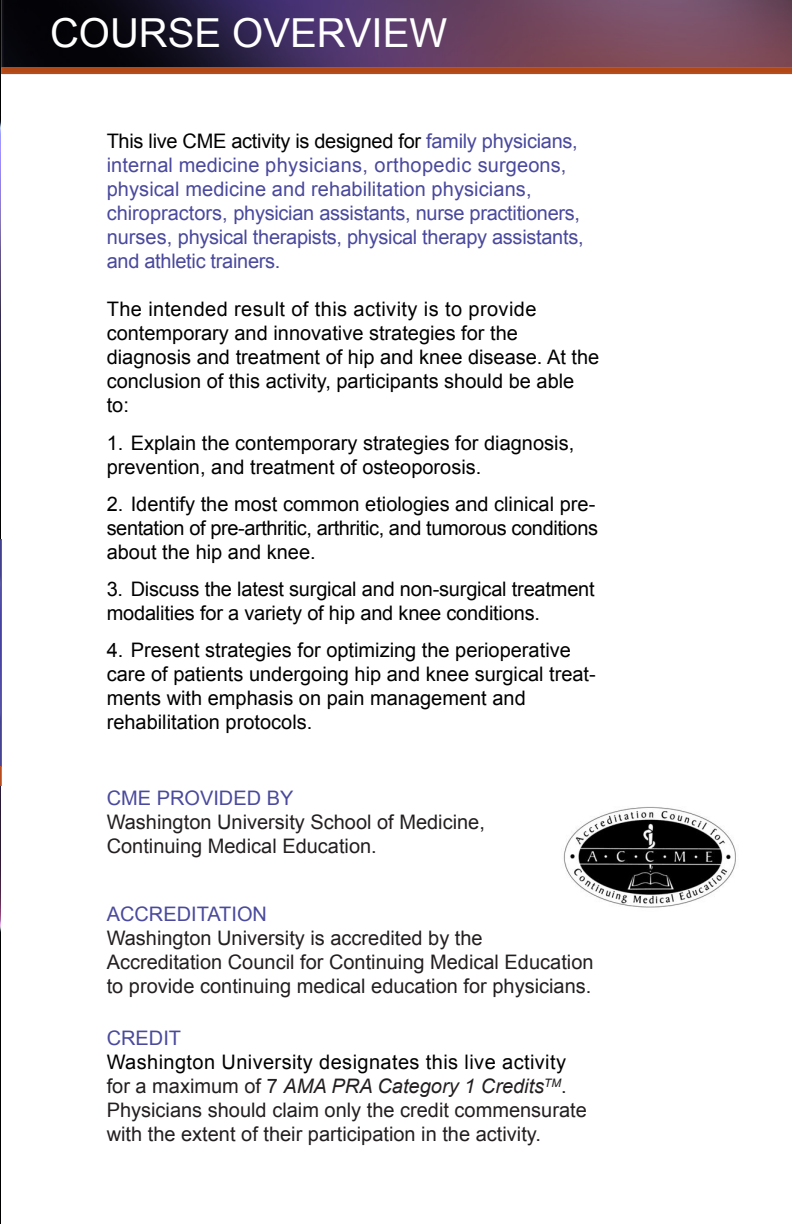
<style>
.page{position:relative;width:792px;height:1224px;background:#fff}
.page>*{position:absolute;margin:0;border:0;box-sizing:border-box;transform-origin:0 0}
.t1{font:40px "Arial";color:#fff}
.t2{font:20px/24px "Arial";color:#000}
.t3{font:20px/24px "Arial";color:#231f20}
.t4{font:20px/24px "Arial";letter-spacing:-.015em;color:#4a499d}
.s1{color:#000}
.s2{font-style:italic}
</style>
<div class="page">
<img style="left:2px;top:0;width:790px;height:67px">
<div style="left:2px;top:67px;width:790px;height:7px;background:#b24816"></div>
<img style="left:0;top:0;width:1px;height:1224px">
<img style="left:563px;top:807px;width:173px;height:101px">
<hr style="left:0;top:539px;width:2px;height:227px;background:#4a499d">
<svg style="left:0;top:766px;width:2px;height:19px"></svg>
<p class="t1" style="left:50px;top:7px;width:399px">COURSE OVERVIEW</p>
<p class="t4" style="left:107px;top:130px;width:478px"><span class="s1">This live CME activity is designed for</span> family physicians, internal medicine physicians, orthopedic surgeons, physical medicine and rehabilitation physicians, chiropractors, physician assistants, nurse practitioners, nurses, physical therapists, physical therapy assistants, and athletic trainers.</p>
<p class="t2" style="left:107px;top:298px;width:494px">The intended result of this activity is to provide contemporary and innovative strategies for the diagnosis and treatment of hip and knee disease. At the conclusion of this activity, participants should be able to:</p>
<p class="t2" style="left:107px;top:431px;width:469px">1. Explain the contemporary strategies for diagnosis, prevention, and treatment of osteoporosis.</p>
<p class="t2" style="left:107px;top:492px;width:493px">2. Identify the most common etiologies and clinical pre&shy;sentation of pre-arthritic, arthritic, and tumorous conditions about the hip and knee.</p>
<p class="t2" style="left:107px;top:577px;width:490px">3. Discuss the latest surgical and non-surgical treatment modalities for a variety of hip and knee conditions.</p>
<p class="t2" style="left:107px;top:638px;width:491px">4. Present strategies for optimizing the perioperative care of patients undergoing hip and knee surgical treat&shy;ments with emphasis on pain management and rehabilitation protocols.</p>
<p class="t4" style="left:107px;top:786px;width:188px">CME PROVIDED BY</p>
<p class="t3" style="left:107px;top:810px;width:380px">Washington University School of Medicine,<br>Continuing Medical Education.</p>
<p class="t4" style="left:107px;top:902px;width:162px">ACCREDITATION</p>
<p class="t3" style="left:107px;top:926px;width:488px">Washington University is accredited by the<br>Accreditation Council for Continuing Medical Education to provide continuing medical education for physicians.</p>
<p class="t4" style="left:107px;top:1026px;width:76px">CREDIT</p>
<p class="t3" style="left:107px;top:1050px;width:482px"><span class="s1">Washington University designates this live activity </span>for a maximum of 7 <span class="s2">AMA PRA Category 1 Credits</span><sup>TM</sup>.<br>Physicians should claim only the credit commensurate with the extent of their participation in the activity.</p>
</div>
